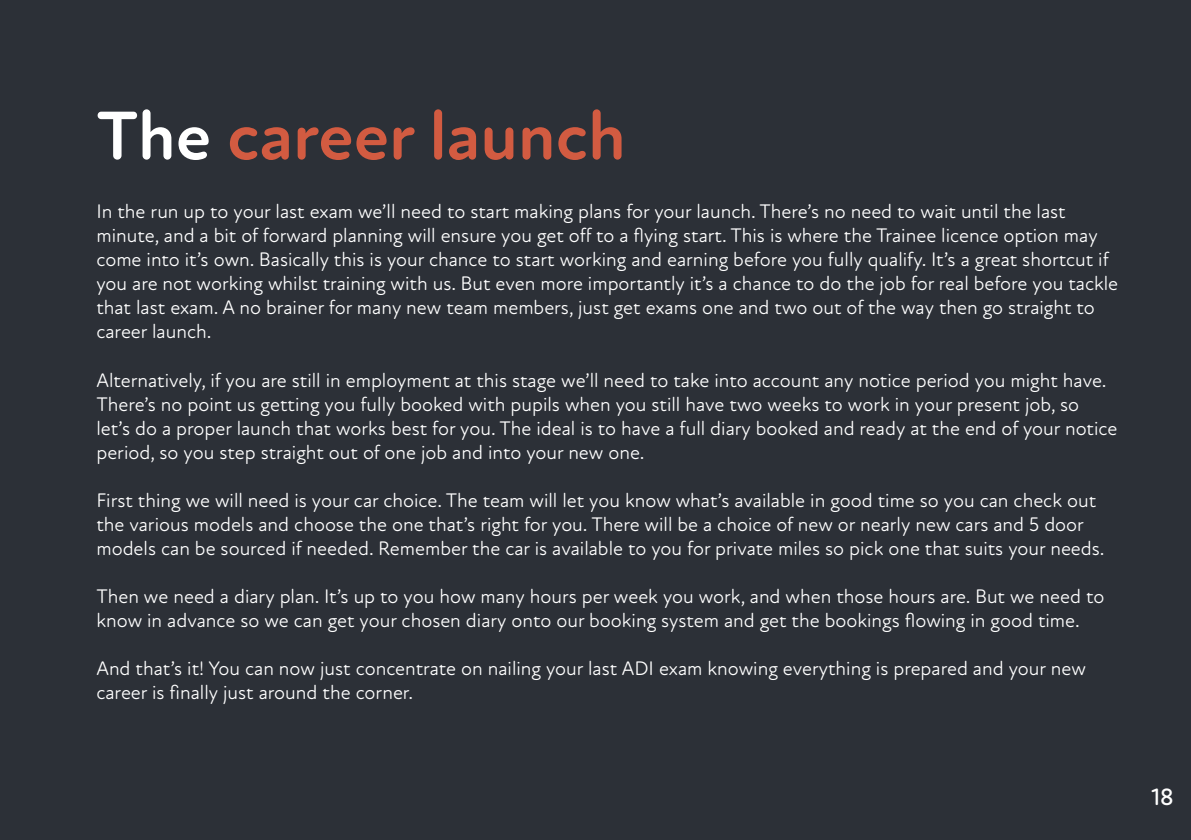
<style>
.page{position:relative;width:1191px;height:840px;background:#fff}
.page>*{position:absolute;margin:0;border:0;box-sizing:border-box;transform-origin:0 0}
.t1{font:700 70px "New Atten Round";color:#d25b41}
.t2{font:500 24px "New Atten Round";color:#fff}
.t3{font:20px/24px "New Atten Round";color:#fff}
.s1{color:#fff}
</style>
<div class="page">
<div style="left:0;top:0;width:1191px;height:839px;background:#2c3037"></div>
<h1 class="t1" style="left:96px;top:94px;width:531px"><span class="s1">The</span> career launch</h1>
<p class="t3" style="left:96px;top:200px;width:1023px">In the run up to your last exam we’ll need to start making plans for your launch. There’s no need to wait until the last minute, and a bit of forward planning will ensure you get off to a flying start. This is where the Trainee licence option may come into it’s own. Basically this is your chance to start working and earning before you fully qualify. It’s a great shortcut if you are not working whilst training with us. But even more importantly it’s a chance to do the job for real before you tackle that last exam. A no brainer for many new team members, just get exams one and two out of the way then go straight to career launch.</p>
<p class="t3" style="left:96px;top:368px;width:1022px">Alternatively, if you are still in employment at this stage we’ll need to take into account any notice period you might have.<br>There’s no point us getting you fully booked with pupils when you still have two weeks to work in your present job, so let’s do a proper launch that works best for you. The ideal is to have a full diary booked and ready at the end of your notice period, so you step straight out of one job and into your new one.</p>
<p class="t3" style="left:96px;top:488px;width:1009px">First thing we will need is your car choice. The team will let you know what’s available in good time so you can check out the various models and choose the one that’s right for you. There will be a choice of new or nearly new cars and 5 door models can be sourced if needed. Remember the car is available to you for private miles so pick one that suits your needs.</p>
<p class="t3" style="left:96px;top:584px;width:1009px">Then we need a diary plan. It’s up to you how many hours per week you work, and when those hours are. But we need to know in advance so we can get your chosen diary onto our booking system and get the bookings flowing in good time.</p>
<p class="t3" style="left:96px;top:656px;width:991px">And that’s it! You can now just concentrate on nailing your last ADI exam knowing everything is prepared and your new career is finally just around the corner.</p>
<p class="t2" style="left:1151px;top:782px;width:24px">18</p>
</div>
